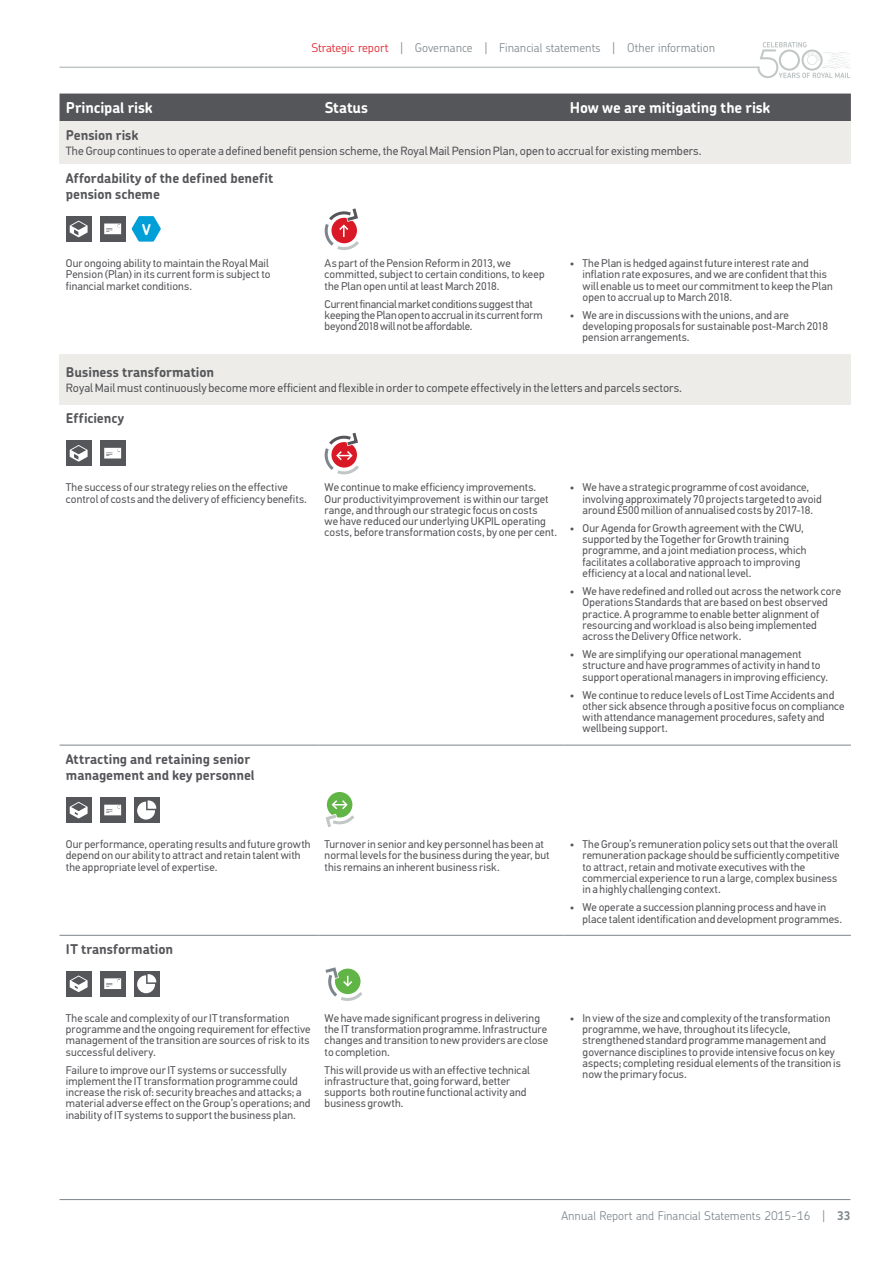
<style>
.page{position:relative;width:893px;height:1263px;background:#fff}
.page>*{position:absolute;margin:0;border:0;box-sizing:border-box;transform-origin:0 0}
.t1{font:700 15px "Chevin Std";letter-spacing:-.01em;color:#fff}
.t2{font:700 13.5px/16.5px "Chevin Std";letter-spacing:-.005em;color:#55565a}
.t3{font:12px "PF Din Text Std";letter-spacing:.005em;color:#55565a}
.t4{font:300 12px "Chevin Std";color:#7d868c}
.t5{font:11.25px/11.2px "PF Din Text Std";letter-spacing:.005em;color:#55565a}
.t6{font:11.25px/11.2px "PF Din Text Std";letter-spacing:-.015em;color:#55565a}
.s1{color:#df1a24}
.s2{font-weight:700}
</style>
<div class="page">
<div style="left:60px;top:94px;width:791px;height:28px;background:#55565a"></div>
<div style="left:60px;top:122px;width:791px;height:42px;background:#edece8"></div>
<div style="left:60px;top:354px;width:791px;height:51px;background:#edece8"></div>
<hr style="left:60px;top:745px;width:258px;height:1px;background:#7d868c">
<hr style="left:318px;top:745px;width:245px;height:1px;background:#7d868c">
<hr style="left:563px;top:745px;width:288px;height:1px;background:#7d868c">
<hr style="left:60px;top:935px;width:258px;height:1px;background:#7d868c">
<hr style="left:318px;top:935px;width:245px;height:1px;background:#7d868c">
<hr style="left:563px;top:935px;width:288px;height:1px;background:#7d868c">
<div style="left:66px;top:216px;width:25px;height:26px;background:#55565a"></div>
<svg style="left:70px;top:221px;width:18px;height:16px"></svg>
<div style="left:100px;top:216px;width:25px;height:26px;background:#55565a"></div>
<svg style="left:104px;top:223px;width:17px;height:11px"></svg>
<svg style="left:131px;top:216px;width:30px;height:26px"></svg>
<div style="left:66px;top:440px;width:25px;height:26px;background:#55565a"></div>
<svg style="left:70px;top:445px;width:18px;height:17px"></svg>
<div style="left:100px;top:440px;width:25px;height:26px;background:#55565a"></div>
<svg style="left:104px;top:448px;width:17px;height:10px"></svg>
<div style="left:66px;top:797px;width:25px;height:26px;background:#55565a"></div>
<svg style="left:70px;top:802px;width:18px;height:16px"></svg>
<div style="left:100px;top:797px;width:25px;height:26px;background:#55565a"></div>
<svg style="left:104px;top:805px;width:17px;height:10px"></svg>
<div style="left:134px;top:797px;width:25px;height:26px;background:#55565a"></div>
<svg style="left:137px;top:800px;width:19px;height:19px"></svg>
<div style="left:327px;top:792px;width:25px;height:25px;background:#61b546;border-radius:50%"></div>
<svg style="left:325px;top:798px;width:30px;height:29px"></svg>
<div style="left:66px;top:971px;width:25px;height:25px;background:#55565a"></div>
<svg style="left:70px;top:975px;width:18px;height:17px"></svg>
<div style="left:100px;top:971px;width:25px;height:25px;background:#55565a"></div>
<svg style="left:104px;top:978px;width:17px;height:11px"></svg>
<div style="left:134px;top:971px;width:25px;height:25px;background:#55565a"></div>
<svg style="left:137px;top:974px;width:19px;height:19px"></svg>
<svg style="left:325px;top:967px;width:38px;height:34px"></svg>
<svg style="left:325px;top:208px;width:34px;height:42px"></svg>
<svg style="left:325px;top:432px;width:34px;height:42px"></svg>
<hr style="left:60px;top:1199px;width:790px;height:1px;background:#7d868c">
<hr style="left:60px;top:67px;width:699px;height:1px;background:#c1c6c6">
<svg style="left:757px;top:42px;width:94px;height:36px"></svg>
<p class="t4" style="left:311px;top:39px;width:405px"><span class="s1">Strategic report</span> | Governance | Financial statements | Other information</p>
<h1 class="t1" style="left:66px;top:98px;width:88px">Principal risk</h1>
<h1 class="t1" style="left:325px;top:98px;width:45px">Status</h1>
<h1 class="t1" style="left:570px;top:98px;width:202px">How we are mitigating the risk</h1>
<p class="t2" style="left:66px;top:127px;width:74px">Pension risk</p>
<p class="t3" style="left:66px;top:144px;width:637px">The Group continues to operate a defined benefit pension scheme, the Royal Mail Pension Plan, open to accrual for existing members.</p>
<p class="t2" style="left:66px;top:169px;width:209px">Affordability of the defined benefit pension scheme</p>
<p class="t1" style="left:142px;top:220px;width:10px">V</p>
<p class="t5" style="left:66px;top:258px;width:206px">Our ongoing ability to maintain the Royal Mail<br>Pension (Plan) in its current form is subject to financial market conditions.</p>
<p class="t5" style="left:325px;top:258px;width:221px">As part of the Pension Reform in 2013, we committed, subject to certain conditions, to keep the Plan open until at least March 2018.</p>
<p class="t6" style="left:325px;top:298px;width:219px">Current financial market conditions suggest that keeping the Plan open to accrual in its current form beyond 2018 will not be affordable.</p>
<p class="t5" style="left:583px;top:258px;width:252px;text-indent:-13px">• The Plan is hedged against future interest rate and inflation rate exposures, and we are confident that this will enable us to meet our commitment to keep the Plan open to accrual up to March 2018.</p>
<p class="t5" style="left:583px;top:309px;width:247px;text-indent:-13px">• We are in discussions with the unions, and are developing proposals for sustainable post‑March 2018 pension arrangements.</p>
<p class="t2" style="left:66px;top:364px;width:150px">Business transformation</p>
<p class="t3" style="left:66px;top:381px;width:618px">Royal Mail must continuously become more efficient and flexible in order to compete effectively in the letters and parcels sectors.</p>
<p class="t2" style="left:66px;top:410px;width:60px">Efficiency</p>
<p class="t5" style="left:66px;top:482px;width:243px">The success of our strategy relies on the effective control of costs and the delivery of efficiency benefits.</p>
<p class="t5" style="left:325px;top:482px;width:234px">We continue to make efficiency improvements.<br>Our productivityimprovement is within our target range, and through our strategic focus on costs<br>we have reduced our underlying UKPIL operating costs, before transformation costs, by one per cent.</p>
<p class="t5" style="left:583px;top:482px;width:241px;text-indent:-13px">• We have a strategic programme of cost avoidance, involving approximately 70 projects targeted to avoid around £500 million of annualised costs by 2017-18.</p>
<p class="t5" style="left:583px;top:522px;width:225px;text-indent:-13px">• Our Agenda for Growth agreement with the CWU, supported by the Together for Growth training programme, and a joint mediation process, which facilitates a collaborative approach to improving efficiency at a local and national level.</p>
<p class="t5" style="left:583px;top:585px;width:260px;text-indent:-13px">• We have redefined and rolled out across the network core Operations Standards that are based on best observed practice. A programme to enable better alignment of resourcing and workload is also being implemented across the Delivery Office network.</p>
<p class="t5" style="left:583px;top:649px;width:247px;text-indent:-13px">• We are simplifying our operational management structure and have programmes of activity in hand to support operational managers in improving efficiency.</p>
<p class="t5" style="left:583px;top:689px;width:263px;text-indent:-13px">• We continue to reduce levels of Lost Time Accidents and other sick absence through a positive focus on compliance with attendance management procedures, safety and wellbeing support.</p>
<p class="t2" style="left:66px;top:750px;width:190px">Attracting and retaining senior management and key personnel</p>
<p class="t5" style="left:66px;top:839px;width:246px">Our performance, operating results and future growth depend on our ability to attract and retain talent with the appropriate level of expertise.</p>
<p class="t5" style="left:325px;top:839px;width:226px">Turnover in senior and key personnel has been at normal levels for the business during the year, but this remains an inherent business risk.</p>
<p class="t5" style="left:583px;top:839px;width:259px;text-indent:-13px">• The Group’s remuneration policy sets out that the overall remuneration package should be sufficiently competitive to attract, retain and motivate executives with the commercial experience to run a large, complex business in a highly challenging context.</p>
<p class="t5" style="left:583px;top:902px;width:261px;text-indent:-13px">• We operate a succession planning process and have in place talent identification and development programmes.</p>
<p class="t2" style="left:66px;top:941px;width:109px">IT transformation</p>
<p class="t5" style="left:66px;top:1012px;width:246px">The scale and complexity of our IT transformation programme and the ongoing requirement for effective management of the transition are sources of risk to its successful delivery.</p>
<p class="t5" style="left:66px;top:1064px;width:246px">Failure to improve our IT systems or successfully implement the IT transformation programme could increase the risk of: security breaches and attacks; a material adverse effect on the Group’s operations; and inability of IT systems to support the business plan.</p>
<p class="t5" style="left:325px;top:1012px;width:225px">We have made significant progress in delivering the IT transformation programme. Infrastructure changes and transition to new providers are close to completion.</p>
<p class="t5" style="left:325px;top:1064px;width:207px">This will provide us with an effective technical infrastructure that, going forward, better supports both routine functional activity and business growth.</p>
<p class="t5" style="left:583px;top:1012px;width:260px;text-indent:-13px">• In view of the size and complexity of the transformation programme, we have, throughout its lifecycle, strengthened standard programme management and governance disciplines to provide intensive focus on key aspects; completing residual elements of the transition is now the primary focus.</p>
<p class="t4" style="left:561px;top:1207px;width:290px">Annual Report and Financial Statements 2015-16 | <span class="s2">33</span></p>
</div>
